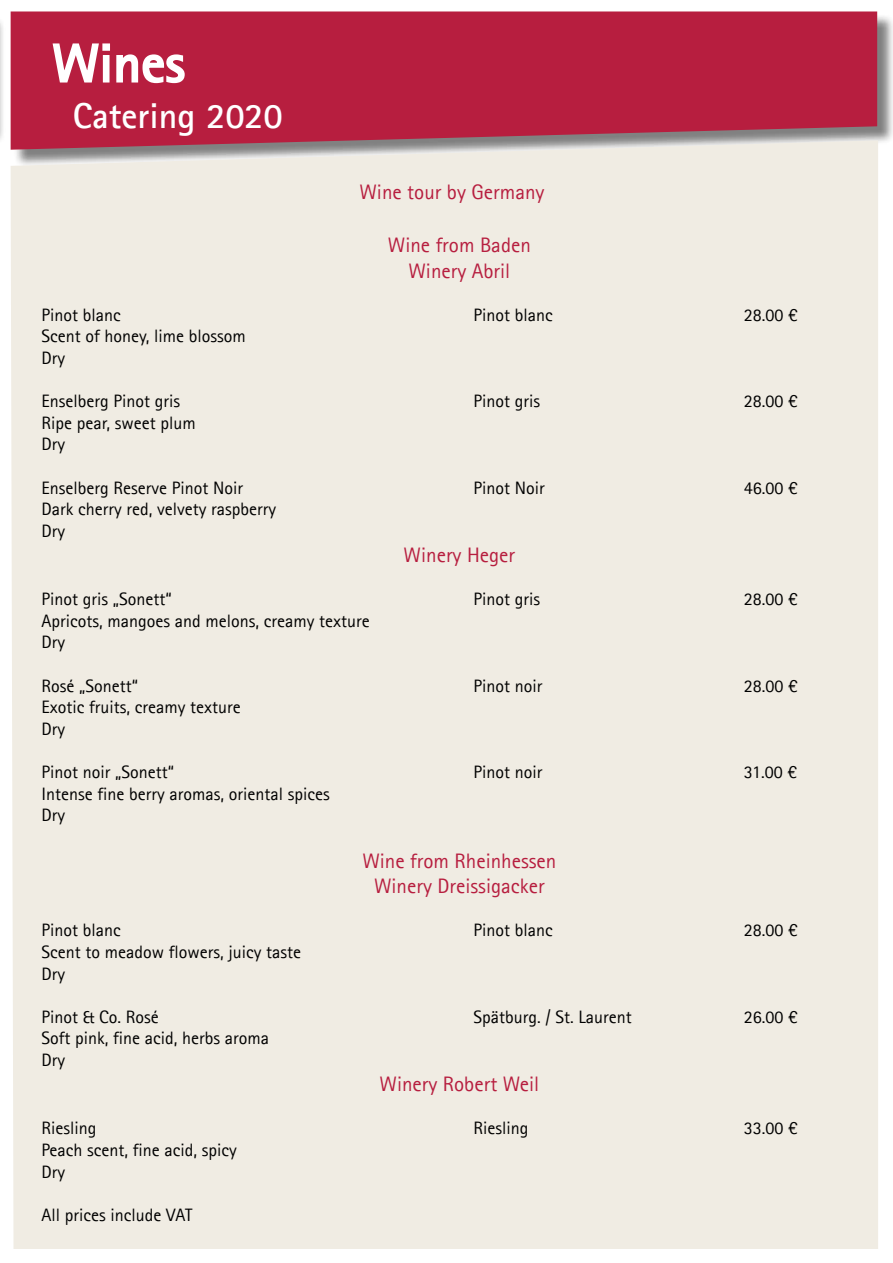
<style>
.page{position:relative;width:893px;height:1263px;background:#fff}
.page>*{position:absolute;margin:0;border:0;box-sizing:border-box;transform-origin:0 0}
.t1{font:700 54px "Agfa Rotis Sans Serif";color:#fff}
.t2{font:700 36px "Agfa Rotis Sans Serif";color:#fff}
.t3{font:21px/25.2px "Agfa Rotis Sans Serif";color:#b71e3f;text-align:center}
.t4{font:18px/21.6px "Agfa Rotis Sans Serif";color:#000}
</style>
<div class="page">
<div style="left:0;top:15px;width:6px;height:154px;background:#000;opacity:.5"></div>
<div style="left:11px;top:11px;width:866px;height:129px;background:#b71e3f"></div>
<svg style="left:52px;top:42px;width:134px;height:42px;background:#c8536c"></svg>
<div style="left:11px;top:140px;width:867px;height:1109px;background:#f0ece3"></div>
<h1 class="t1" style="left:52px;top:29px;width:134px">Wines</h1>
<h2 class="t2" style="left:73px;top:93px;width:211px">Catering 2020</h2>
<p class="t3" style="left:359px;top:179px;width:187px">Wine tour by Germany</p>
<p class="t3" style="left:388px;top:232px;width:145px">Wine from Baden<br>Winery Abril</p>
<p class="t4" style="left:42px;top:304px;width:81px">Pinot blanc</p>
<p class="t4" style="left:474px;top:304px;width:81px">Pinot blanc</p>
<p class="t4" style="left:744px;top:304px;width:55px">28.00 €</p>
<p class="t4" style="left:42px;top:325px;width:206px">Scent of honey, lime blossom<br>Dry</p>
<p class="t4" style="left:42px;top:390px;width:140px">Enselberg Pinot gris</p>
<p class="t4" style="left:474px;top:390px;width:68px">Pinot gris</p>
<p class="t4" style="left:744px;top:390px;width:55px">28.00 €</p>
<p class="t4" style="left:42px;top:412px;width:156px">Ripe pear, sweet plum<br>Dry</p>
<p class="t4" style="left:42px;top:477px;width:203px">Enselberg Reserve Pinot Noir</p>
<p class="t4" style="left:474px;top:477px;width:73px">Pinot Noir</p>
<p class="t4" style="left:744px;top:477px;width:55px">46.00 €</p>
<p class="t4" style="left:42px;top:498px;width:236px">Dark cherry red, velvety raspberry<br>Dry</p>
<p class="t3" style="left:404px;top:542px;width:113px">Winery Heger</p>
<p class="t4" style="left:42px;top:588px;width:132px">Pinot gris „Sonett“</p>
<p class="t4" style="left:474px;top:588px;width:68px">Pinot gris</p>
<p class="t4" style="left:744px;top:588px;width:55px">28.00 €</p>
<p class="t4" style="left:42px;top:610px;width:330px">Apricots, mangoes and melons, creamy texture<br>Dry</p>
<p class="t4" style="left:42px;top:675px;width:98px">Rosé „Sonett“</p>
<p class="t4" style="left:474px;top:675px;width:70px">Pinot noir</p>
<p class="t4" style="left:744px;top:675px;width:55px">28.00 €</p>
<p class="t4" style="left:42px;top:696px;width:201px">Exotic fruits, creamy texture<br>Dry</p>
<p class="t4" style="left:42px;top:761px;width:134px">Pinot noir „Sonett“</p>
<p class="t4" style="left:474px;top:761px;width:70px">Pinot noir</p>
<p class="t4" style="left:744px;top:761px;width:55px">31.00 €</p>
<p class="t4" style="left:42px;top:783px;width:290px">Intense fine berry aromas, oriental spices<br>Dry</p>
<p class="t3" style="left:362px;top:848px;width:195px">Wine from Rheinhessen<br>Winery Dreissigacker</p>
<p class="t4" style="left:42px;top:919px;width:81px">Pinot blanc</p>
<p class="t4" style="left:474px;top:919px;width:81px">Pinot blanc</p>
<p class="t4" style="left:744px;top:919px;width:55px">28.00 €</p>
<p class="t4" style="left:42px;top:941px;width:261px">Scent to meadow flowers, juicy taste<br>Dry</p>
<p class="t4" style="left:42px;top:1006px;width:119px">Pinot &amp; Co. Rosé</p>
<p class="t4" style="left:474px;top:1006px;width:160px">Spätburg. / St. Laurent</p>
<p class="t4" style="left:744px;top:1006px;width:56px">26.00 €</p>
<p class="t4" style="left:42px;top:1027px;width:229px">Soft pink, fine acid, herbs aroma<br>Dry</p>
<p class="t3" style="left:379px;top:1071px;width:161px">Winery Robert Weil</p>
<p class="t4" style="left:42px;top:1117px;width:56px">Riesling</p>
<p class="t4" style="left:474px;top:1117px;width:56px">Riesling</p>
<p class="t4" style="left:744px;top:1117px;width:55px">33.00 €</p>
<p class="t4" style="left:42px;top:1139px;width:197px">Peach scent, fine acid, spicy<br>Dry</p>
<p class="t4" style="left:42px;top:1204px;width:152px">All prices include VAT</p>
</div>
